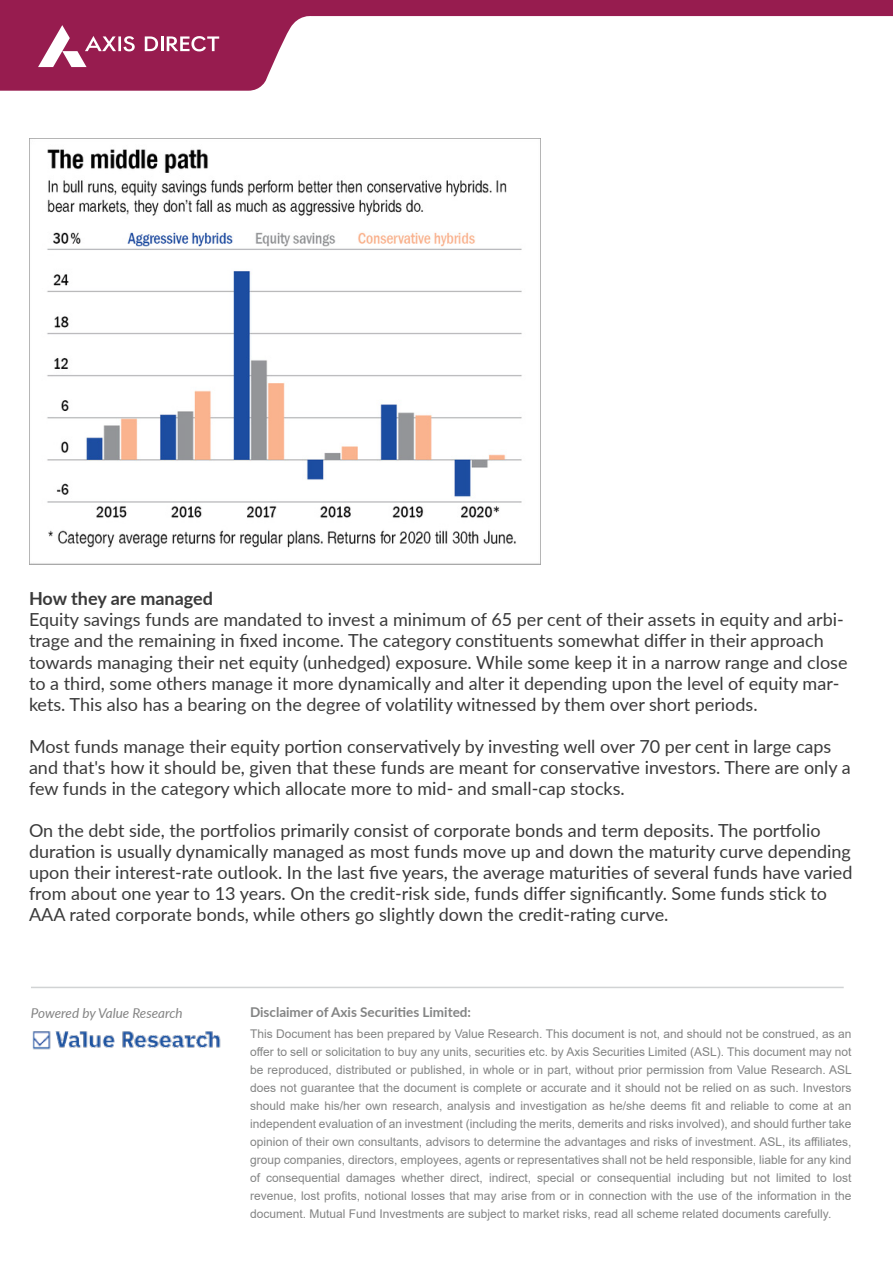
<style>
.page{position:relative;width:893px;height:1263px;background:#fff}
.page>*{position:absolute;margin:0;border:0;box-sizing:border-box;transform-origin:0 0}
.t1{font:18px/21px "Lato";color:#3a3a3a}
.t2{font:700 18px "Lato";color:#3a3a3a}
.t3{font:700 13.5px "Lato";color:#838484}
.t4{font:italic 13.5px "Lato";color:#848484}
.t5{font:12px/18px "Arial";color:#838484;text-align:justify}
</style>
<div class="page">
<svg style="left:0;top:0;width:893px;height:91px"></svg>
<svg style="left:38px;top:25px;width:97px;height:42px"></svg>
<svg style="left:145px;top:36px;width:74px;height:15px"></svg>
<img style="left:29px;top:139px;width:512px;height:425px">
<img style="left:32px;top:1031px;width:189px;height:19px">
<hr style="left:31px;top:987px;width:813px;height:1px;background:#d1d3d4">
<p class="t2" style="left:29px;top:586px;width:186px">How they are managed</p>
<p class="t1" style="left:29px;top:609px;width:820px">Equity savings funds are mandated to invest a minimum of 65 per cent of their assets in equity and arbi&shy;trage and the remaining in fixed income. The category constituents somewhat differ in their approach towards managing their net equity (unhedged) exposure. While some keep it in a narrow range and close to a third, some others manage it more dynamically and alter it depending upon the level of equity mar&shy;kets. This also has a bearing on the degree of volatility witnessed by them over short periods.</p>
<p class="t1" style="left:29px;top:735px;width:823px">Most funds manage their equity portion conservatively by investing well over 70 per cent in large caps and that's how it should be, given that these funds are meant for conservative investors. There are only a few funds in the category which allocate more to mid- and small-cap stocks.</p>
<p class="t1" style="left:29px;top:819px;width:825px">On the debt side, the portfolios primarily consist of corporate bonds and term deposits. The portfolio duration is usually dynamically managed as most funds move up and down the maturity curve depending upon their interest-rate outlook. In the last five years, the average maturities of several funds have varied from about one year to 13 years. On the credit-risk side, funds differ significantly. Some funds stick to AAA rated corporate bonds, while others go slightly down the credit-rating curve.</p>
<p class="t4" style="left:31px;top:1003px;width:153px">Powered by Value Research</p>
<p class="t3" style="left:250px;top:1002px;width:222px">Disclaimer of Axis Securities Limited:</p>
<p class="t5" style="left:250px;top:1024px;width:603px">This Document has been prepared by Value Research. This document is not, and should not be construed, as an offer to sell or solicitation to buy any units, securities etc. by Axis Securities Limited (ASL). This document may not be reproduced, distributed or published, in whole or in part, without prior permission from Value Research. ASL does not guarantee that the document is complete or accurate and it should not be relied on as such. Investors should make his/her own research, analysis and investigation as he/she deems fit and reliable to come at an independent evaluation of an investment (including the merits, demerits and risks involved), and should further take opinion of their own consultants, advisors to determine the advantages and risks of investment. ASL, its affiliates, group companies, directors, employees, agents or representatives shall not be held responsible, liable for any kind of consequential damages whether direct, indirect, special or consequential including but not limited to lost revenue, lost profits, notional losses that may arise from or in connection with the use of the information in the document. Mutual Fund Investments are subject to market risks, read all scheme related documents carefully.</p>
</div>
